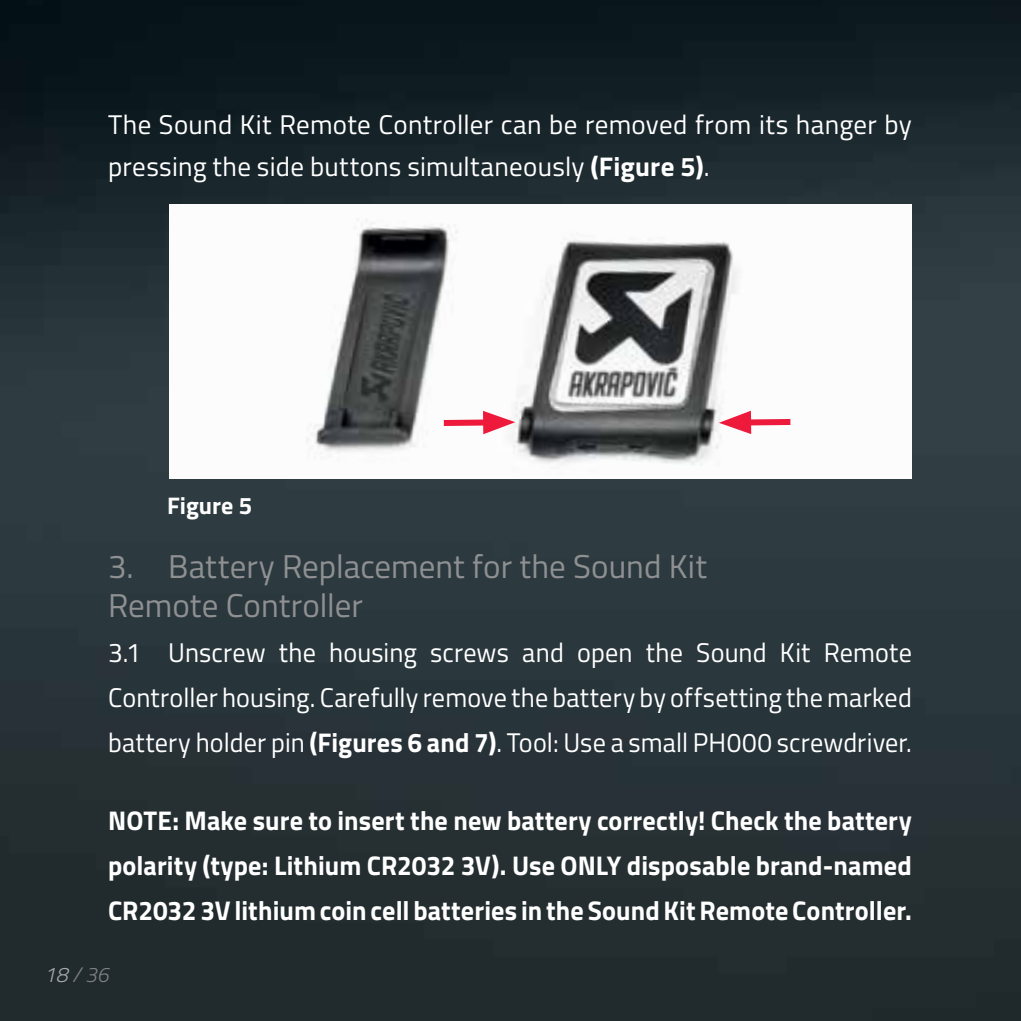
<style>
.page{position:relative;width:1021px;height:1021px;background:#fff}
.page>*{position:absolute;margin:0;border:0;box-sizing:border-box;transform-origin:0 0}
.t1{font:33px/39px "Titillium Web";color:#8e9092}
.t2{font:27px/45px "Titillium Web";letter-spacing:.01em;color:#fff}
.t3{font:700 27px/45px "Titillium Web";letter-spacing:.005em;color:#fff;text-align:justify}
.t4{font:700 24px "Titillium Web";color:#fff}
.t5{font:italic 300 21px "Titillium Web";color:#808285}
.s1{font-weight:700}
.s2{color:#a7a9ac}
</style>
<div class="page">
<img style="left:0;top:0;width:1020px;height:1020px">
<img style="left:169px;top:204px;width:742px;height:274px">
<div style="left:444px;top:419px;width:50px;height:7px;background:#ed1a3b"></div>
<svg style="left:483px;top:411px;width:32px;height:23px"></svg>
<div style="left:739px;top:419px;width:51px;height:6px;background:#ed1a3b"></div>
<svg style="left:719px;top:411px;width:32px;height:23px"></svg>
<p class="t2" style="left:108px;top:102px;width:805px;line-height:42px">The Sound Kit Remote Controller can be removed from its hanger by pressing the side buttons simultaneously <span class="s1">(Figure 5)</span>.</p>
<p class="t4" style="left:167px;top:487px;width:86px">Figure 5</p>
<p class="t1" style="left:108px;top:545px;width:600px">3. Battery Replacement for the Sound Kit<br>Remote Controller</p>
<p class="t2" style="left:108px;top:628px;width:805px;text-align:justify">3.1 Unscrew the housing screws and open the Sound Kit Remote Controller housing. Carefully remove the battery by offsetting the marked battery holder pin <span class="s1">(Figures 6 and 7)</span>. Tool: Use a small PH000 screwdriver.</p>
<p class="t3" style="left:108px;top:796px;width:805px">NOTE: Make sure to insert the new battery correctly! Check the battery polarity (type: Lithium CR2032 3V). Use ONLY disposable brand-named CR2032 3V lithium coin cell batteries in the Sound Kit Remote Controller.</p>
<p class="t5" style="left:44px;top:959px;width:66px"><span class="s2">18</span> / 36</p>
</div>
